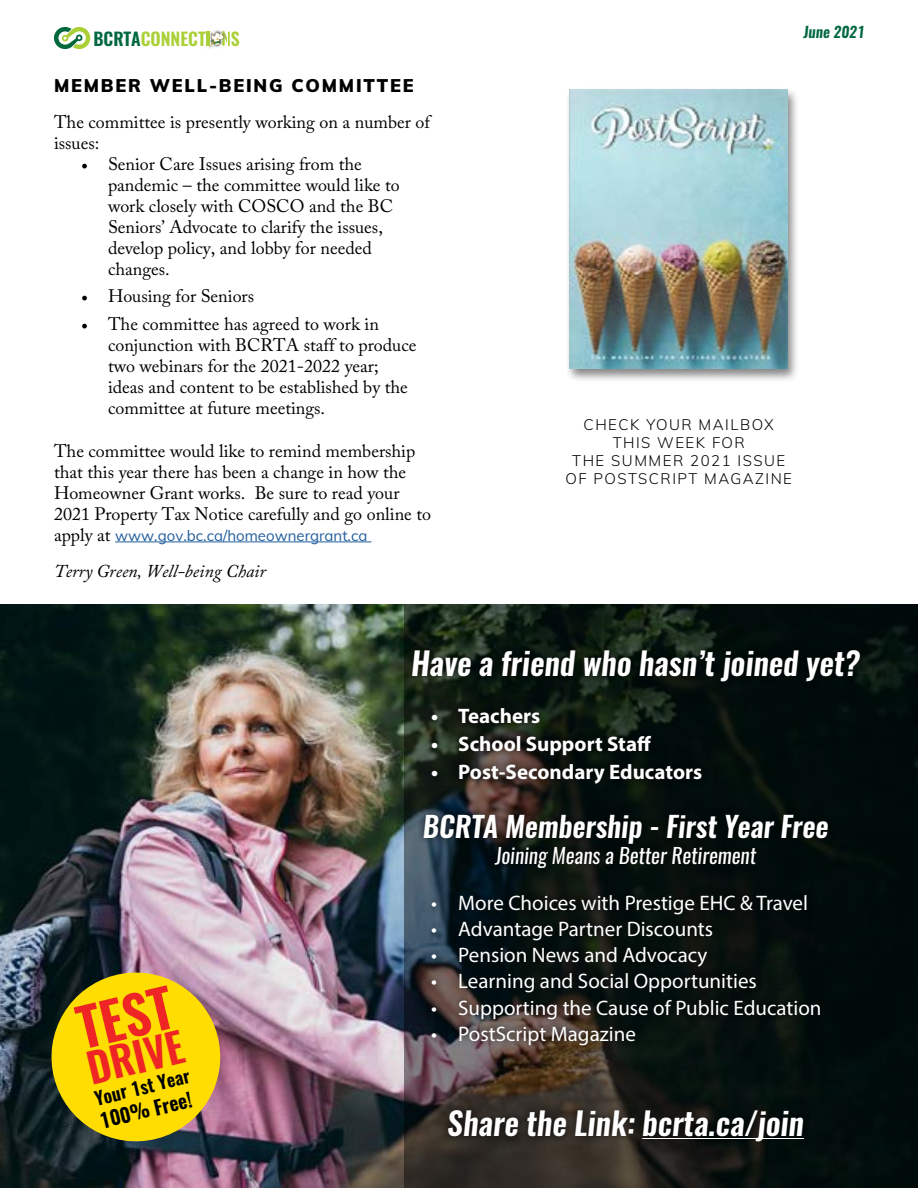
<style>
.page{position:relative;width:918px;height:1188px;background:#fff}
.page>*{position:absolute;margin:0;border:0;box-sizing:border-box;transform-origin:0 0}
.t1{font:600 53.1px "Oswald";color:#ee2524}
.t2{font:600 40.95px "Oswald";color:#ee2524}
.t3{font:italic 600 31.5px "Oswald";color:#fff}
.t4{font:italic 600 28.5px "Oswald";color:#fff}
.t5{font:21px "Myriad Pro";color:#fff}
.t6{font:700 21px "Myriad Pro";color:#fff}
.t7{font:italic 21px "Oswald";color:#fff}
.t8{font:600 19.65px "Oswald";color:#000}
.t9{font:600 18.15px "Oswald";color:#000}
.t10{font:18px/21px "Adobe Caslon Pro";color:#000}
.t11{font:italic 18px "Adobe Caslon Pro";color:#000}
.t12{font:900 18px "Muli";letter-spacing:.1em;color:#000}
.t13{font:600 17.7px "Oswald";color:#aad037}
.t14{font:300 15px/18px "Muli";letter-spacing:.1em;color:#000;text-align:center}
.t15{font:15px "Muli";color:#215e9e}
.t16{font:italic 600 15px "Oswald";color:#01683f}
.s1{color:#01683e}
.s2{color:#fff}
.s3{font-family:"Minion Pro"}
.s4{font-family:"Adobe Caslon Pro";font-size:18px;color:#000}
</style>
<div class="page">
<svg style="left:54px;top:27px;width:36px;height:22px"></svg>
<svg style="left:206px;top:32px;width:21px;height:17px"></svg>
<img style="left:0;top:605px;width:405px;height:583px">
<svg style="left:405px;top:605px;width:513px;height:583px;background:#0d1612"></svg>
<div style="left:404px;top:643px;width:465px;height:507px;background:#000;opacity:.75"></div>
<svg style="left:642px;top:1138px;width:16px;height:1px"></svg>
<hr style="left:658px;top:1138px;width:100px;height:1px;background:#fff">
<hr style="left:758px;top:1138px;width:46px;height:1px;background:#fff">
<svg style="left:46px;top:967px;width:180px;height:180px;background:#c7ae1a"></svg>
<hr style="left:115px;top:542px;width:256px;height:1px;background:#215e9e">
<div style="left:566px;top:87px;width:234px;height:296px;background:#000;opacity:.49"></div>
<img style="left:570px;top:90px;width:218px;height:279px">
<p class="t13" style="left:93px;top:26px;width:148px"><span class="s1">BCRTA</span>CONNECTI<span class="s2">O</span>NS</p>
<p class="t12" style="left:54px;top:72px;width:361px">MEMBER WELL-BEING COMMITTEE</p>
<p class="t10" style="left:54px;top:111px;width:378px">The committee is presently working on a number of issues:</p>
<p class="t10" style="left:108px;top:153px;width:293px;text-indent:-27px"><span class="s3">•</span> Senior Care Issues arising from the pandemic – the committee would like to work closely with COSCO and the BC<br>Seniors’ Advocate to clarify the issues, develop policy, and lobby for needed changes.</p>
<p class="t10" style="left:81px;top:286px;width:175px"><span class="s3">•</span> Housing for Seniors</p>
<p class="t10" style="left:108px;top:313px;width:310px;text-indent:-27px"><span class="s3">•</span> The committee has agreed to work in conjunction with BCRTA staff to produce two webinars for the 2021-2022 year; ideas and content to be established by the committee at future meetings.</p>
<p class="t10" style="left:54px;top:440px;width:379px">The committee would like to remind membership that this year there has been a change in how the Homeowner Grant works. Be sure to read your 2021 Property Tax Notice carefully and go online to</p>
<p class="t15" style="left:54px;top:524px;width:315px"><span class="s4">apply at</span> www.gov.bc.ca/homeownergrant.ca</p>
<p class="t11" style="left:54px;top:560px;width:213px">Terry Green, Well-being Chair</p>
<p class="t16" style="left:804px;top:21px;width:63px">June 2021</p>
<p class="t14" style="left:565px;top:415px;width:228px">CHECK YOUR MAILBOX<br>THIS WEEK FOR<br>THE SUMMER 2021 ISSUE<br>OF POSTSCRIPT MAGAZINE</p>
<h1 class="t1" style="left:69px;top:993px;width:98px;rotate:-14deg">TEST</h1>
<h2 class="t2" style="left:81px;top:1041px;width:100px;rotate:-14deg">DRIVE</h2>
<p class="t9" style="left:92px;top:1086px;width:99px;rotate:-14deg">Your 1st Year</p>
<p class="t8" style="left:97px;top:1108px;width:95px;rotate:-14deg">100% Free!</p>
<h3 class="t3" style="left:411px;top:641px;width:450px">Have a friend who hasn’t joined yet?</h3>
<p class="t6" style="left:431px;top:703px;width:110px">• Teachers</p>
<p class="t6" style="left:431px;top:730px;width:221px">• School Support Staff</p>
<p class="t6" style="left:431px;top:758px;width:273px">• Post-Secondary Educators</p>
<h3 class="t4" style="left:423px;top:806px;width:407px">BCRTA Membership - First Year Free</h3>
<p class="t7" style="left:495px;top:841px;width:262px">Joining Means a Better Retirement</p>
<p class="t5" style="left:431px;top:890px;width:378px">• More Choices with Prestige EHC &amp; Travel</p>
<p class="t5" style="left:431px;top:916px;width:283px">• Advantage Partner Discounts</p>
<p class="t5" style="left:431px;top:942px;width:278px">• Pension News and Advocacy</p>
<p class="t5" style="left:431px;top:968px;width:327px">• Learning and Social Opportunities</p>
<p class="t5" style="left:431px;top:995px;width:392px">• Supporting the Cause of Public Education</p>
<p class="t5" style="left:431px;top:1021px;width:206px">• PostScript Magazine</p>
<h3 class="t3" style="left:447px;top:1101px;width:358px">Share the Link: bcrta.ca/join</h3>
</div>
